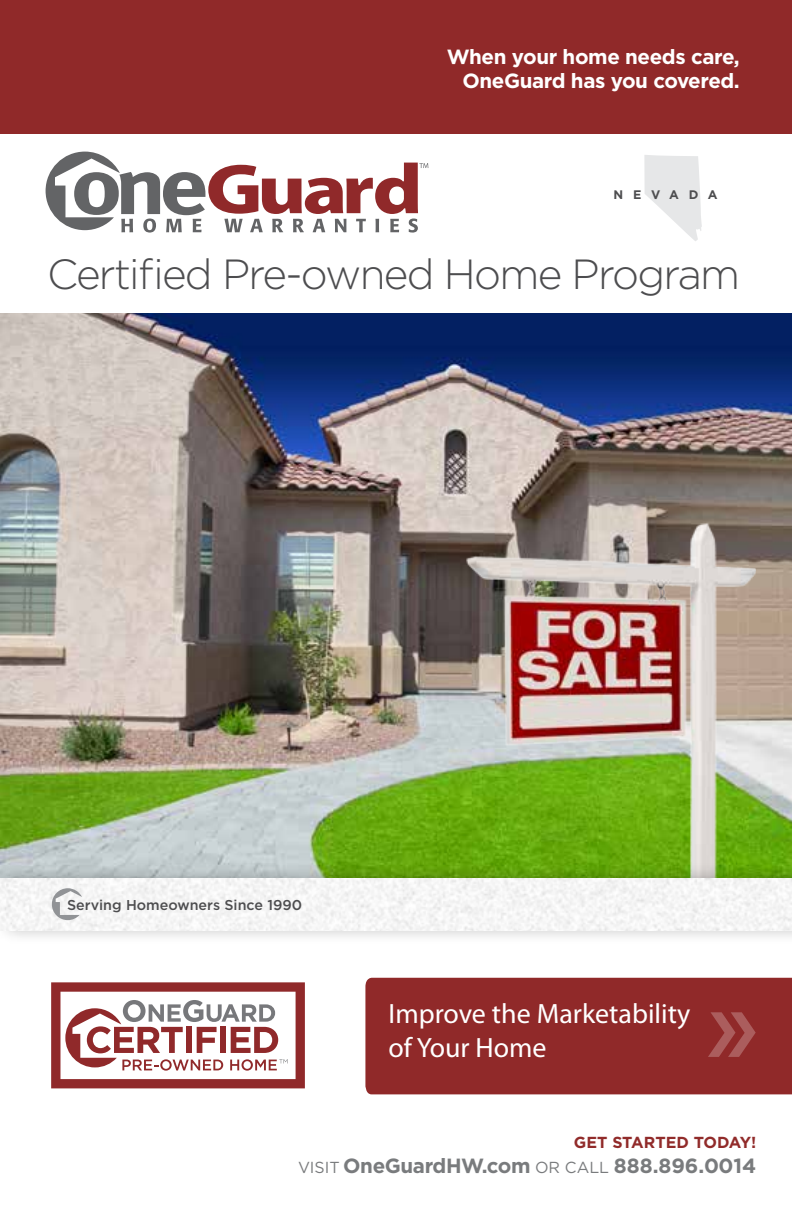
<style>
.page{position:relative;width:792px;height:1224px;background:#fff}
.page>*{position:absolute;margin:0;border:0;box-sizing:border-box;transform-origin:0 0}
.t1{font:300 42.2px "Gotham";letter-spacing:-.04em;color:#4d4d4f}
.t2{font:28px/33.6px "Myriad Pro";color:#fff}
.t3{font:700 20.6px/24.6px "Gotham";letter-spacing:-.02em;color:#fff;text-align:right}
.t4{font:700 20.6px "Gotham";letter-spacing:-.005em;color:#797b7d}
.t5{font:700 16px "Gotham";color:#912b2a}
.t6{font:500 14.2px "Gotham";color:#4d4d4f}
.t7{font:700 12.4px "Gotham";color:#4d4d4f}
.s1{font-weight:400;font-size:16px}
</style>
<div class="page">
<svg style="left:644px;top:155px;width:58px;height:86px"></svg>
<img style="left:0;top:314px;width:792px;height:548px">
<img style="left:419px;top:477px;width:337px;height:385px">
<div style="left:0;top:0;width:792px;height:134px;background:#902929"></div>
<div style="left:0;top:862px;width:792px;height:83px;background:#000;opacity:.27"></div>
<div style="left:0;top:878px;width:792px;height:52px;background:#f5f5f5"></div>
<svg style="left:52px;top:888px;width:30px;height:32px"></svg>
<div style="left:365px;top:978px;width:427px;height:116px;background:#902929"></div>
<svg style="left:708px;top:1012px;width:48px;height:45px;background:#9c4040"></svg>
<svg style="left:51px;top:982px;width:254px;height:106px"></svg>
<svg style="left:46px;top:152px;width:382px;height:81px"></svg>
<p class="t3" style="left:447px;top:44px;width:295px">When your home needs care,<br>OneGuard has you covered.</p>
<p class="t7" style="left:613px;top:186px;width:15px">NE</p>
<p class="t7" style="left:651px;top:186px;width:67px">VADA</p>
<h1 class="t1" style="left:47px;top:247px;width:695px">Certified Pre-owned Home Program</h1>
<p class="t6" style="left:67px;top:895px;width:236px">Serving Homeowners Since 1990</p>
<h2 class="t2" style="left:388px;top:998px;width:303px">Improve the Marketability of Your Home</h2>
<p class="t5" style="left:574px;top:1132px;width:50px">GET STARTE</p>
<p class="t5" style="left:676px;top:1132px;width:81px">D TO DAY!</p>
<p class="t4" style="left:298px;top:1152px;width:460px"><span class="s1">VISIT</span> OneGuardHW.com <span class="s1">OR CALL</span> 888.896.0014</p>
</div>
